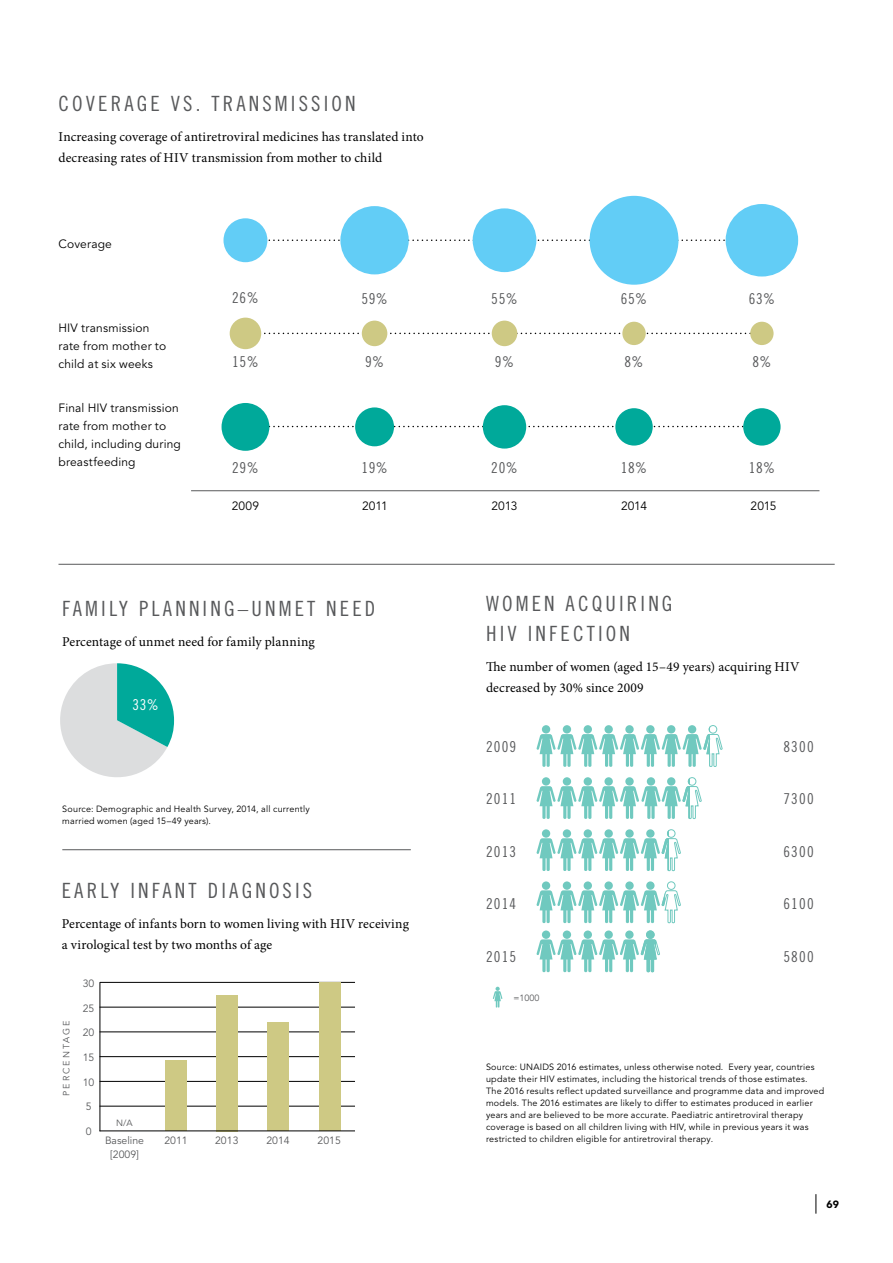
<style>
.page{position:relative;width:893px;height:1263px;background:#fff}
.page>*{position:absolute;margin:0;border:0;box-sizing:border-box;transform-origin:0 0}
.t1{font:21px/30px "Trade Gothic Cond Eighteen";letter-spacing:.15em;color:#58595b}
.t2{font:15px "Trade Gothic Cond Eighteen";letter-spacing:.08em;color:#58595b}
.t3{font:15px "Trade Gothic Cond Eighteen";color:#fff}
.t4{font:13.5px/21px "Minion Pro";letter-spacing:.01em;color:#000}
.t5{font:12px/18px "Avenir";letter-spacing:.015em;color:#000}
.t6{font:10.5px/13.5px "Avenir";color:#58595b;text-align:center}
.t7{font:900 10.5px "Avenir";color:#000}
.t8{font:9px/12px "Avenir";letter-spacing:.025em;color:#000}
.t9{font:9px "Avenir";letter-spacing:.22em;color:#58595b}
</style>
<div class="page">
<hr style="left:58px;top:564px;width:777px;height:1px;background:#58595b">
<hr style="left:62px;top:849px;width:349px;height:1px;background:#58595b">
<hr style="left:191px;top:490px;width:628px;height:1px;background:#58595b">
<svg style="left:267px;top:239px;width:459px;height:2px"></svg>
<svg style="left:261px;top:333px;width:489px;height:1px"></svg>
<svg style="left:269px;top:426px;width:474px;height:1px"></svg>
<svg style="left:815px;top:1194px;width:1px;height:20px"></svg>
<svg style="left:60px;top:663px;width:114px;height:114px"></svg>
<hr style="left:100px;top:1007px;width:255px;height:1px;background:#000">
<div style="left:726px;top:204px;width:72px;height:72px;background:#62cdf6;border-radius:50%"></div>
<div style="left:590px;top:196px;width:88px;height:89px;background:#62cdf6;border-radius:50%"></div>
<div style="left:473px;top:208px;width:63px;height:64px;background:#62cdf6;border-radius:50%"></div>
<div style="left:340px;top:206px;width:69px;height:68px;background:#62cdf6;border-radius:50%"></div>
<div style="left:223px;top:218px;width:44px;height:44px;background:#62cdf6;border-radius:50%"></div>
<div style="left:222px;top:403px;width:47px;height:48px;background:#00a99a;border-radius:50%"></div>
<div style="left:230px;top:318px;width:31px;height:31px;background:#cec984;border-radius:50%"></div>
<div style="left:355px;top:407px;width:39px;height:39px;background:#00a99a;border-radius:50%"></div>
<div style="left:615px;top:408px;width:38px;height:38px;background:#00a99a;border-radius:50%"></div>
<div style="left:743px;top:408px;width:38px;height:38px;background:#00a99a;border-radius:50%"></div>
<div style="left:483px;top:405px;width:43px;height:44px;background:#00a99a;border-radius:50%"></div>
<div style="left:362px;top:321px;width:25px;height:25px;background:#cec984;border-radius:50%"></div>
<div style="left:492px;top:321px;width:25px;height:25px;background:#cec984;border-radius:50%"></div>
<div style="left:622px;top:322px;width:24px;height:23px;background:#cec984;border-radius:50%"></div>
<div style="left:750px;top:322px;width:24px;height:23px;background:#cec984;border-radius:50%"></div>
<hr style="left:100px;top:982px;width:255px;height:1px;background:#000">
<hr style="left:100px;top:1032px;width:255px;height:1px;background:#000">
<hr style="left:100px;top:1081px;width:255px;height:1px;background:#000">
<hr style="left:100px;top:1106px;width:255px;height:1px;background:#000">
<hr style="left:100px;top:1056px;width:255px;height:1px;background:#000">
<div style="left:267px;top:1022px;width:22px;height:109px;background:#cec984"></div>
<div style="left:165px;top:1060px;width:21px;height:71px;background:#cec984"></div>
<hr style="left:100px;top:982px;width:1px;height:149px;background:#000">
<svg style="left:493px;top:987px;width:10px;height:21px"></svg>
<div style="left:320px;top:983px;width:21px;height:148px;background:#cec984"></div>
<div style="left:216px;top:995px;width:22px;height:136px;background:#cec984"></div>
<hr style="left:100px;top:1130px;width:255px;height:1px;background:#000">
<svg style="left:536px;top:777px;width:166px;height:42px"></svg>
<svg style="left:536px;top:829px;width:145px;height:42px"></svg>
<svg style="left:536px;top:881px;width:145px;height:43px"></svg>
<svg style="left:536px;top:930px;width:124px;height:43px"></svg>
<svg style="left:536px;top:725px;width:187px;height:42px"></svg>
<h1 class="t1" style="left:58px;top:88px;width:299px">COVERAGE VS. TRANSMISSION</h1>
<h3 class="t4" style="left:58px;top:126px;width:367px">Increasing coverage of antiretroviral medicines has translated into decreasing rates of HIV transmission from mother to child</h3>
<h3 class="t5" style="left:58px;top:236px;width:55px">Coverage</h3>
<h3 class="t5" style="left:58px;top:319px;width:109px">HIV transmission rate from mother to child at six weeks</h3>
<h3 class="t5" style="left:58px;top:399px;width:124px">Final HIV transmission rate from mother to child, including during breastfeeding</h3>
<h2 class="t2" style="left:232px;top:289px;width:28px">26%</h2>
<h2 class="t2" style="left:361px;top:289px;width:28px">59%</h2>
<h2 class="t2" style="left:491px;top:289px;width:28px">55%</h2>
<h2 class="t2" style="left:621px;top:289px;width:28px">65%</h2>
<h2 class="t2" style="left:749px;top:289px;width:28px">63%</h2>
<h2 class="t2" style="left:232px;top:353px;width:28px">15%</h2>
<h2 class="t2" style="left:365px;top:353px;width:21px">9%</h2>
<h2 class="t2" style="left:495px;top:353px;width:21px">9%</h2>
<h2 class="t2" style="left:624px;top:353px;width:21px">8%</h2>
<h2 class="t2" style="left:752px;top:353px;width:21px">8%</h2>
<h2 class="t2" style="left:232px;top:459px;width:28px">29%</h2>
<h2 class="t2" style="left:361px;top:459px;width:28px">19%</h2>
<h2 class="t2" style="left:491px;top:459px;width:28px">20%</h2>
<h2 class="t2" style="left:621px;top:459px;width:28px">18%</h2>
<h2 class="t2" style="left:749px;top:459px;width:28px">18%</h2>
<h3 class="t5" style="left:232px;top:497px;width:29px">2009</h3>
<h3 class="t5" style="left:362px;top:497px;width:27px">2011</h3>
<h3 class="t5" style="left:492px;top:497px;width:27px">2013</h3>
<h3 class="t5" style="left:621px;top:497px;width:27px">2014</h3>
<h3 class="t5" style="left:750px;top:497px;width:28px">2015</h3>
<h1 class="t1" style="left:62px;top:593px;width:315px">FAMILY PLANNING–UNMET NEED</h1>
<h3 class="t4" style="left:62px;top:631px;width:254px">Percentage of unmet need for family planning</h3>
<h2 class="t3" style="left:132px;top:696px;width:28px">33%</h2>
<p class="t8" style="left:62px;top:803px;width:249px">Source: Demographic and Health Survey, 2014, all currently married women (aged 15–49 years).</p>
<h1 class="t1" style="left:62px;top:875px;width:252px">EARLY INFANT DIAGNOSIS</h1>
<h3 class="t4" style="left:62px;top:913px;width:349px">Percentage of infants born to women living with HIV receiving a virological test by two months of age</h3>
<p class="t6" style="left:83px;top:977px;width:13px">30</p>
<p class="t6" style="left:83px;top:1002px;width:13px">25</p>
<p class="t6" style="left:83px;top:1026px;width:13px">20</p>
<p class="t6" style="left:83px;top:1051px;width:13px">15</p>
<p class="t6" style="left:83px;top:1075px;width:13px">10</p>
<p class="t6" style="left:86px;top:1100px;width:7px">5</p>
<p class="t6" style="left:86px;top:1124px;width:7px">0</p>
<p class="t6" style="left:105px;top:1134px;width:41px">Baseline [2009]</p>
<p class="t6" style="left:164px;top:1134px;width:25px">2011</p>
<p class="t6" style="left:215px;top:1134px;width:25px">2013</p>
<p class="t6" style="left:266px;top:1134px;width:25px">2014</p>
<p class="t6" style="left:318px;top:1134px;width:25px">2015</p>
<p class="t9" style="left:61px;top:1096px;width:77px;rotate:-90deg">PERCENTAGE</p>
<p class="t9" style="left:116px;top:1118px;width:18px">N/A</p>
<h1 class="t1" style="left:486px;top:588px;width:188px">WOMEN ACQUIRING<br>HIV INFECTION</h1>
<h3 class="t4" style="left:486px;top:656px;width:315px">The number of women (aged 15–49 years) acquiring HIV decreased by 30% since 2009</h3>
<h2 class="t2" style="left:486px;top:737px;width:32px">2009</h2>
<h2 class="t2" style="left:783px;top:737px;width:32px">8300</h2>
<h2 class="t2" style="left:486px;top:790px;width:32px">2011</h2>
<h2 class="t2" style="left:783px;top:790px;width:32px">7300</h2>
<h2 class="t2" style="left:486px;top:842px;width:32px">2013</h2>
<h2 class="t2" style="left:783px;top:842px;width:32px">6300</h2>
<h2 class="t2" style="left:486px;top:895px;width:32px">2014</h2>
<h2 class="t2" style="left:783px;top:895px;width:32px">6100</h2>
<h2 class="t2" style="left:486px;top:947px;width:32px">2015</h2>
<h2 class="t2" style="left:783px;top:947px;width:32px">5800</h2>
<p class="t9" style="left:513px;top:992px;width:28px">=1000</p>
<p class="t8" style="left:486px;top:1061px;width:340px">Source: UNAIDS 2016 estimates, unless otherwise noted. Every year, countries update their HIV estimates, including the historical trends of those estimates.<br>The 2016 results reflect updated surveillance and programme data and improved models. The 2016 estimates are likely to differ to estimates produced in earlier years and are believed to be more accurate. Paediatric antiretroviral therapy coverage is based on all children living with HIV, while in previous years it was restricted to children eligible for antiretroviral therapy.</p>
<p class="t7" style="left:826px;top:1198px;width:14px">69</p>
</div>
